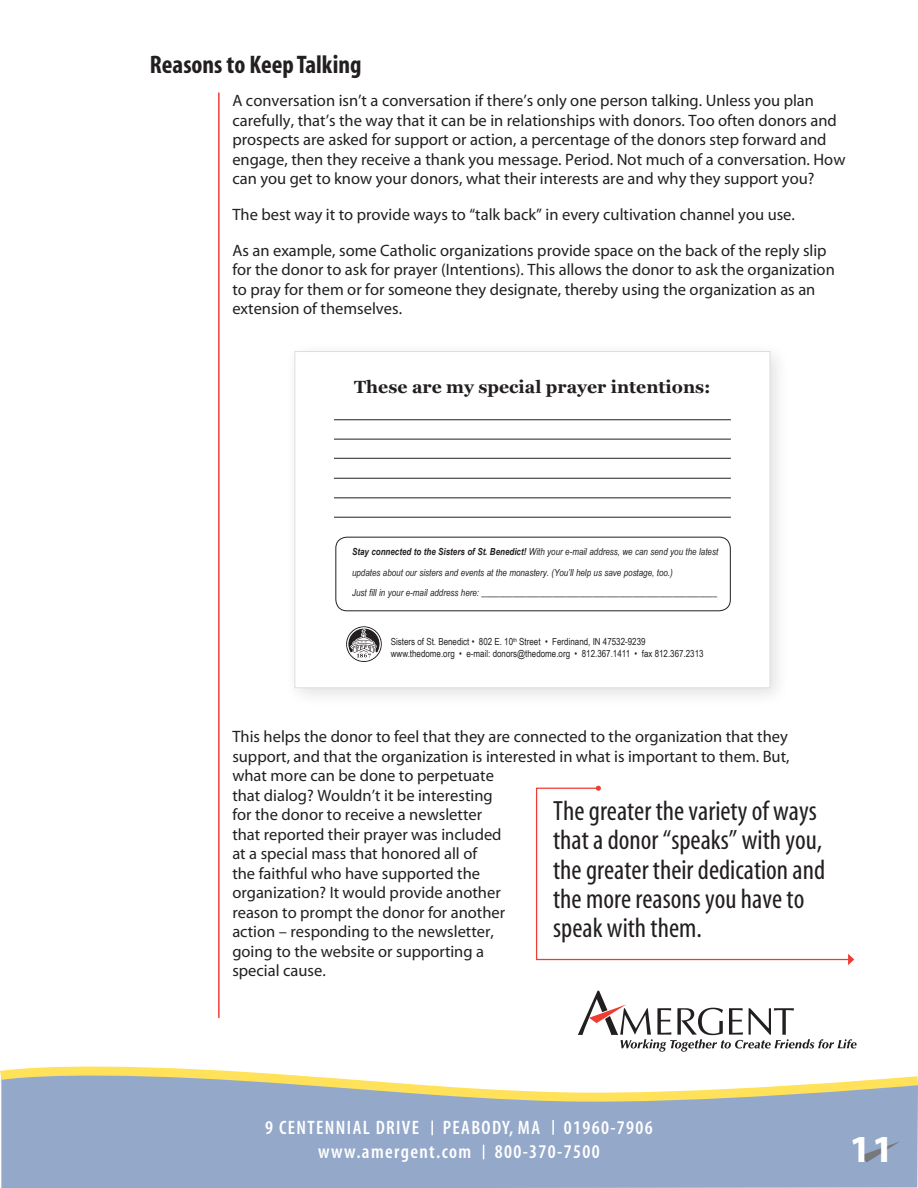
<style>
.page{position:relative;width:918px;height:1188px;background:#fff}
.page>*{position:absolute;margin:0;border:0;box-sizing:border-box;transform-origin:0 0}
.t1{font:38.4px "Myriad MM 700 700";color:#fff}
.t2{font:27.9px/29.1px "Myriad MM 400 300";color:#231f20}
.t3{font:25.5px "Myriad MM 700 300";color:#231f20}
.t4{font:19.5px/23.4px "Myriad MM 565 300";letter-spacing:.07em;color:#fff;text-align:center}
.t5{font:700 17.7px "Georgia";color:#231f20}
.Paragraph_Style_1{font:16.5px/19.5px "Myriad MM 400 600";color:#231f20}
.t6{font:italic 9.75px/20.4px "Arial Narrow";color:#231f20}
.t7{font:9.75px "Arial Narrow";color:#231f20}
.s1{font-weight:700}
</style>
<div class="page">
<div style="left:1px;top:1109px;width:917px;height:79px;background:#94a8ca"></div>
<svg style="left:0;top:1066px;width:918px;height:43px"></svg>
<svg style="left:578px;top:991px;width:279px;height:61px"></svg>
<svg style="left:431px;top:1121px;width:2px;height:14px"></svg>
<svg style="left:552px;top:1120px;width:2px;height:15px"></svg>
<hr style="left:218px;top:93px;width:2px;height:925px;background:#ee3e34">
<svg style="left:483px;top:1145px;width:1px;height:14px"></svg>
<svg style="left:859px;top:1141px;width:41px;height:21px"></svg>
<svg style="left:535px;top:787px;width:313px;height:174px"></svg>
<svg style="left:848px;top:954px;width:6px;height:11px"></svg>
<svg style="left:596px;top:786px;width:5px;height:5px"></svg>
<div style="left:284px;top:341px;width:506px;height:367px;background:#231f20;opacity:.13"></div>
<div style="left:294px;top:351px;width:476px;height:337px;background:#fff;border:1px solid #dcdddf"></div>
<hr style="left:334px;top:419px;width:397px;height:1px;background:#231f20">
<hr style="left:334px;top:439px;width:397px;height:1px;background:#231f20">
<hr style="left:334px;top:458px;width:397px;height:1px;background:#231f20">
<hr style="left:334px;top:478px;width:397px;height:1px;background:#231f20">
<hr style="left:334px;top:497px;width:397px;height:1px;background:#231f20">
<hr style="left:334px;top:517px;width:397px;height:1px;background:#231f20">
<div style="left:335px;top:537px;width:396px;height:74px;border:1px solid #231f20;border-radius:11px"></div>
<div style="left:346px;top:626px;width:36px;height:36px;border:1px solid #231f20;border-radius:50%"></div>
<svg style="left:348px;top:628px;width:32px;height:32px"></svg>
<p class="t3" style="left:150px;top:52px;width:213px">Reasons to Keep Talking</p>
<p class="Paragraph_Style_1" style="left:232px;top:92px;width:615px">A conversation isn’t a conversation if there’s only one person talking. Unless you plan carefully, that’s the way that it can be in relationships with donors. Too often donors and prospects are asked for support or action, a percentage of the donors step forward and engage, then they receive a thank you message. Period. Not much of a conversation. How can you get to know your donors, what their interests are and why they support you?</p>
<p class="Paragraph_Style_1" style="left:232px;top:205px;width:564px">The best way it to provide ways to “talk back” in every cultivation channel you use.</p>
<p class="Paragraph_Style_1" style="left:232px;top:241px;width:604px">As an example, some Catholic organizations provide space on the back of the reply slip for the donor to ask for prayer (Intentions). This allows the donor to ask the organization to pray for them or for someone they designate, thereby using the organization as an extension of themselves.</p>
<p class="t5" style="left:354px;top:373px;width:358px">These are my special prayer intentions:</p>
<p class="t6" style="left:352px;top:541px;width:368px"><span class="s1">Stay connected to the Sisters of St. Benedict!</span> With your e-mail address, we can send you the latest updates about our sisters and events at the monastery. (You’ll help us save postage, too.)<br>Just fill in your e-mail address here: _____________________________________________________</p>
<p class="t7" style="left:391px;top:634px;width:256px">Sisters of St. Benedict • 802 E. 10<sup>th</sup> Street • Ferdinand, IN 47532-9239</p>
<p class="t7" style="left:391px;top:646px;width:314px">www.thedome.org • e-mail: donors@thedome.org • 812.367.1411 • fax 812.367.2313</p>
<p class="Paragraph_Style_1" style="left:232px;top:728px;width:559px">This helps the donor to feel that they are connected to the organization that they support, and that the organization is interested in what is important to them. But, what more can be done to perpetuate<br>that dialog? Wouldn’t it be interesting<br>for the donor to receive a newsletter<br>that reported their prayer was included<br>at a special mass that honored all of<br>the faithful who have supported the<br>organization? It would provide another<br>reason to prompt the donor for another<br>action – responding to the newsletter,<br>going to the website or supporting a<br>special cause.</p>
<p class="t2" style="left:553px;top:798px;width:273px">The greater the variety of ways that a donor “speaks” with you, the greater their dedication and the more reasons you have to speak with them.</p>
<p class="t4" style="left:265px;top:1117px;width:389px">9 CENTENNIAL DRIVE PEABODY, MA 01960-7906 www.amergent.com 800-370-7500</p>
<p class="t1" style="left:849px;top:1131px;width:47px">11</p>
</div>
